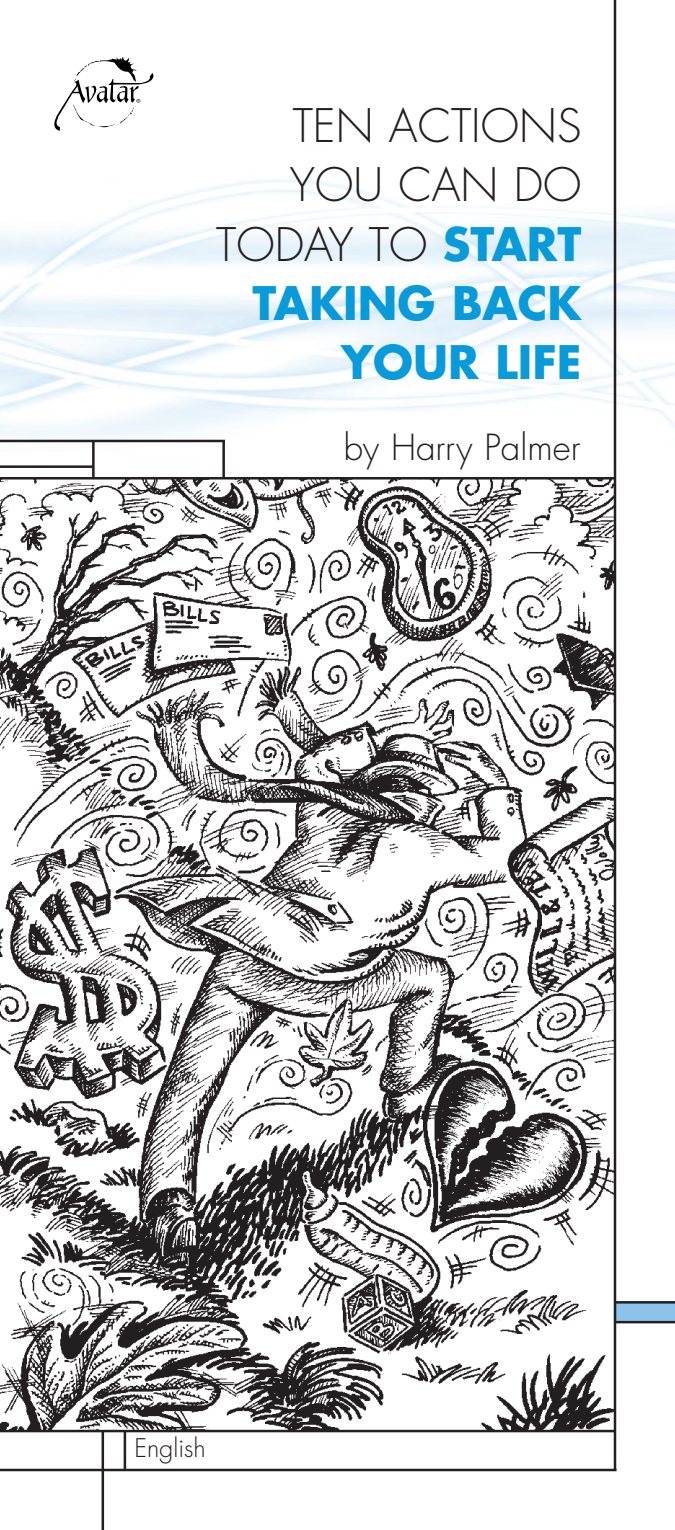
<style>
.page{position:relative;width:675px;height:1530px;background:#fff}
.page>*{position:absolute;margin:0;border:0;box-sizing:border-box;transform-origin:0 0}
.t1{font:300 45px/59.2px "Futura";color:#231f20;text-align:right}
.t2{font:300 35px "Futura";color:#231f20}
.t3{font:300 25px "Futura";color:#231f20}
.s1{font-weight:700;color:#089ad9}
</style>
<div class="page">
<img style="left:0;top:107px;width:675px;height:399px">
<div style="left:615px;top:1302px;width:60px;height:20px;background:#8cc3ea"></div>
<img style="left:0;top:480px;width:614px;height:950px">
<hr style="left:0;top:477px;width:615px;height:3px;background:#231f20">
<hr style="left:0;top:465px;width:94px;height:3px;background:#231f20">
<hr style="left:0;top:1430px;width:615px;height:2px;background:#231f20">
<hr style="left:102px;top:1431px;width:2px;height:99px;background:#231f20">
<hr style="left:124px;top:1431px;width:2px;height:39px;background:#231f20">
<hr style="left:614px;top:0;width:2px;height:1470px;background:#231f20">
<hr style="left:0;top:440px;width:225px;height:2px;background:#231f20">
<hr style="left:615px;top:1321px;width:60px;height:2px;background:#231f20">
<hr style="left:615px;top:1301px;width:60px;height:3px;background:#231f20">
<hr style="left:222px;top:442px;width:3px;height:36px;background:#231f20">
<hr style="left:92px;top:441px;width:3px;height:37px;background:#231f20">
<hr style="left:0;top:1469px;width:617px;height:2px;background:#231f20">
<svg style="left:48px;top:57px;width:107px;height:74px"></svg>
<p class="t1" style="left:216px;top:100px;width:367px">TEN ACTIONS<br>YOU CAN DO<br>TODAY TO <span class="s1">START<br>TAKING BACK<br>YOUR LIFE</span></p>
<p class="t2" style="left:343px;top:431px;width:238px">by Harry Palmer</p>
<p class="t3" style="left:134px;top:1437px;width:73px">English</p>
</div>
